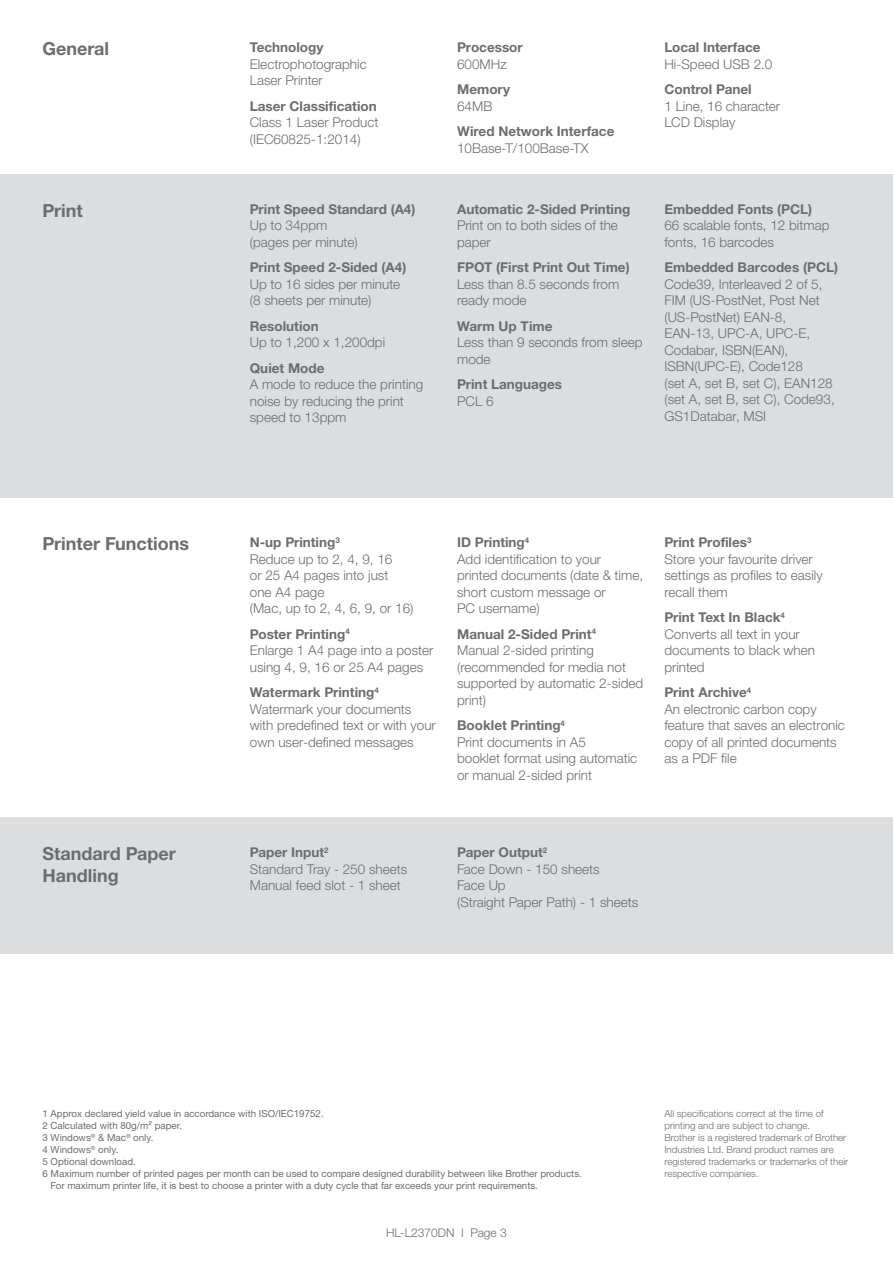
<style>
.page{position:relative;width:893px;height:1263px;background:#fff}
.page>*{position:absolute;margin:0;border:0;box-sizing:border-box;transform-origin:0 0}
.t1{font:700 18px "Helvetica Neue LTW1 G";color:#6c6d70}
.t2{font:300 13.5px/16.5px "Helvetica Neue LTW1 G";color:#6c6d70}
.t3{font:700 13.5px "Helvetica Neue LTW1 G";color:#6c6d70}
.t4{font:300 12px "Helvetica Neue LTW1 G";color:#6c6d70}
.t5{font:9.75px "Helvetica Neue LTW1 G";color:#6c6d70}
.t6{font:300 9.75px/12px "Helvetica Neue LTW1 G";color:#6c6d70}
</style>
<div class="page">
<div style="left:0;top:174px;width:893px;height:324px;background:#dcdddf"></div>
<div style="left:0;top:817px;width:893px;height:137px;background:#dcdddf"></div>
<p class="t1" style="left:43px;top:38px;width:68px">General</p>
<p class="t3" style="left:250px;top:39px;width:75px">Technology</p>
<p class="t2" style="left:250px;top:56px;width:118px">Electrophotographic<br>Laser Printer</p>
<p class="t3" style="left:250px;top:98px;width:128px">Laser Classification</p>
<p class="t2" style="left:250px;top:114px;width:130px">Class 1 Laser Product (IEC60825-1:2014)</p>
<p class="t1" style="left:43px;top:199px;width:42px">Print</p>
<p class="t3" style="left:250px;top:201px;width:167px">Print Speed Standard (A4)</p>
<p class="t2" style="left:250px;top:217px;width:109px">Up to 34ppm (pages per minute)</p>
<p class="t3" style="left:250px;top:259px;width:158px">Print Speed 2-Sided (A4)</p>
<p class="t2" style="left:250px;top:276px;width:152px">Up to 16 sides per minute</p>
<p class="t2" style="left:250px;top:292px;width:123px">(8 sheets per minute)</p>
<p class="t3" style="left:250px;top:318px;width:70px">Resolution</p>
<p class="t2" style="left:250px;top:334px;width:137px">Up to 1,200 x 1,200dpi</p>
<p class="t3" style="left:250px;top:360px;width:76px">Quiet Mode</p>
<p class="t2" style="left:250px;top:376px;width:175px">A mode to reduce the printing noise by reducing the print speed to 13ppm</p>
<p class="t3" style="left:457px;top:39px;width:67px">Processor</p>
<p class="t2" style="left:457px;top:56px;width:51px">600MHz</p>
<p class="t3" style="left:457px;top:81px;width:54px">Memory</p>
<p class="t2" style="left:457px;top:98px;width:37px">64MB</p>
<p class="t3" style="left:457px;top:123px;width:159px">Wired Network Interface</p>
<p class="t2" style="left:457px;top:140px;width:133px">10Base-T/100Base-TX</p>
<p class="t3" style="left:457px;top:201px;width:175px">Automatic 2-Sided Printing</p>
<p class="t2" style="left:457px;top:217px;width:162px">Print on to both sides of the paper</p>
<p class="t3" style="left:457px;top:259px;width:174px">FPOT (First Print Out Time)</p>
<p class="t2" style="left:457px;top:276px;width:164px">Less than 8.5 seconds from ready mode</p>
<p class="t3" style="left:457px;top:318px;width:97px">Warm Up Time</p>
<p class="t2" style="left:457px;top:334px;width:187px">Less than 9 seconds from sleep mode</p>
<p class="t3" style="left:457px;top:376px;width:107px">Print Languages</p>
<p class="t2" style="left:457px;top:393px;width:38px">PCL 6</p>
<p class="t3" style="left:664px;top:39px;width:98px">Local Interface</p>
<p class="t2" style="left:664px;top:56px;width:110px">Hi-Speed USB 2.0</p>
<p class="t3" style="left:664px;top:81px;width:89px">Control Panel</p>
<p class="t2" style="left:664px;top:98px;width:117px">1 Line, 16 character</p>
<p class="t2" style="left:664px;top:114px;width:73px">LCD Display</p>
<p class="t3" style="left:664px;top:201px;width:149px">Embedded Fonts (PCL)</p>
<p class="t2" style="left:664px;top:217px;width:167px">66 scalable fonts, 12 bitmap</p>
<p class="t2" style="left:664px;top:234px;width:111px">fonts, 16 barcodes</p>
<p class="t3" style="left:664px;top:259px;width:175px">Embedded Barcodes (PCL)</p>
<p class="t2" style="left:664px;top:276px;width:160px">Code39, Interleaved 2 of 5,</p>
<p class="t2" style="left:664px;top:292px;width:157px">FIM (US-PostNet, Post Net</p>
<p class="t2" style="left:664px;top:309px;width:123px">(US-PostNet) EAN-8,</p>
<p class="t2" style="left:664px;top:325px;width:147px">EAN-13, UPC-A, UPC-E,</p>
<p class="t2" style="left:664px;top:342px;width:125px">Codabar, ISBN(EAN),</p>
<p class="t2" style="left:664px;top:358px;width:140px">ISBN(UPC-E), Code128</p>
<p class="t2" style="left:664px;top:375px;width:170px">(set A, set B, set C), EAN128</p>
<p class="t2" style="left:664px;top:391px;width:172px">(set A, set B, set C), Code93,</p>
<p class="t2" style="left:664px;top:408px;width:103px">GS1Databar, MSI</p>
<p class="t1" style="left:43px;top:533px;width:148px">Printer Functions</p>
<p class="t3" style="left:250px;top:534px;width:91px">N-up Printing<sup>3</sup></p>
<p class="t2" style="left:250px;top:551px;width:144px">Reduce up to 2, 4, 9, 16</p>
<p class="t2" style="left:250px;top:567px;width:140px">or 25 A4 pages into just</p>
<p class="t2" style="left:250px;top:584px;width:76px">one A4 page</p>
<p class="t2" style="left:250px;top:600px;width:165px">(Mac, up to 2, 4, 6, 9, or 16)</p>
<p class="t3" style="left:250px;top:626px;width:101px">Poster Printing<sup>4</sup></p>
<p class="t2" style="left:250px;top:642px;width:185px">Enlarge 1 A4 page into a poster using 4, 9, 16 or 25 A4 pages</p>
<p class="t3" style="left:250px;top:684px;width:130px">Watermark Printing<sup>4</sup></p>
<p class="t2" style="left:250px;top:701px;width:188px">Watermark your documents with predefined text or with your own user-defined messages</p>
<p class="t3" style="left:457px;top:534px;width:74px">ID Printing<sup>4</sup></p>
<p class="t2" style="left:457px;top:551px;width:146px">Add identification to your</p>
<p class="t2" style="left:457px;top:567px;width:188px">printed documents (date &amp; time, short custom message or</p>
<p class="t2" style="left:457px;top:600px;width:84px">PC username)</p>
<p class="t3" style="left:457px;top:626px;width:140px">Manual 2-Sided Print<sup>4</sup></p>
<p class="t2" style="left:457px;top:642px;width:188px">Manual 2-sided printing (recommended for media not supported by automatic 2-sided print)</p>
<p class="t3" style="left:457px;top:717px;width:109px">Booklet Printing<sup>4</sup></p>
<p class="t2" style="left:457px;top:734px;width:130px">Print documents in A5</p>
<p class="t2" style="left:457px;top:750px;width:182px">booklet format using automatic or manual 2-sided print</p>
<p class="t3" style="left:664px;top:534px;width:89px">Print Profiles<sup>3</sup></p>
<p class="t2" style="left:664px;top:551px;width:150px">Store your favourite driver</p>
<p class="t2" style="left:664px;top:567px;width:160px">settings as profiles to easily recall them</p>
<p class="t3" style="left:664px;top:609px;width:122px">Print Text In Black<sup>4</sup></p>
<p class="t2" style="left:664px;top:626px;width:137px">Converts all text in your</p>
<p class="t2" style="left:664px;top:642px;width:152px">documents to black when printed</p>
<p class="t3" style="left:664px;top:684px;width:88px">Print Archive<sup>4</sup></p>
<p class="t2" style="left:664px;top:701px;width:182px">An electronic carbon copy feature that saves an electronic copy of all printed documents as a PDF file</p>
<p class="t1" style="left:43px;top:843px;width:135px">Standard Paper</p>
<p class="t1" style="left:43px;top:864px;width:78px">Handling</p>
<p class="t3" style="left:250px;top:844px;width:80px">Paper Input<sup>2</sup></p>
<p class="t2" style="left:250px;top:861px;width:159px">Standard Tray - 250 sheets</p>
<p class="t2" style="left:250px;top:877px;width:153px">Manual feed slot - 1 sheet</p>
<p class="t3" style="left:457px;top:844px;width:92px">Paper Output<sup>2</sup></p>
<p class="t2" style="left:457px;top:861px;width:144px">Face Down - 150 sheets</p>
<p class="t2" style="left:457px;top:877px;width:50px">Face Up</p>
<p class="t2" style="left:457px;top:894px;width:183px">(Straight Paper Path) - 1 sheets</p>
<p class="t5" style="left:43px;top:1107px;width:283px">1 Approx declared yield value in accordance with ISO/IEC19752.</p>
<p class="t5" style="left:43px;top:1119px;width:141px">2 Calculated with 80g/m² paper.</p>
<p class="t5" style="left:43px;top:1131px;width:113px">3 Windows<sup>®</sup> &amp; Mac<sup>®</sup> only.</p>
<p class="t5" style="left:43px;top:1143px;width:77px">4 Windows<sup>®</sup> only.</p>
<p class="t5" style="left:43px;top:1155px;width:95px">5 Optional download.</p>
<p class="t5" style="left:43px;top:1167px;width:541px">6 Maximum number of printed pages per month can be used to compare designed durability between like Brother products.</p>
<p class="t5" style="left:51px;top:1179px;width:489px">For maximum printer life, it is best to choose a printer with a duty cycle that far exceeds your print requirements.</p>
<p class="t4" style="left:386px;top:1226px;width:122px">HL-L2370DN I Page 3</p>
<p class="t6" style="left:664px;top:1107px;width:185px">All specifications correct at the time of printing and are subject to change.<br>Brother is a registered trademark of Brother Industries Ltd. Brand product names are registered trademarks or trademarks of their respective companies.</p>
</div>
